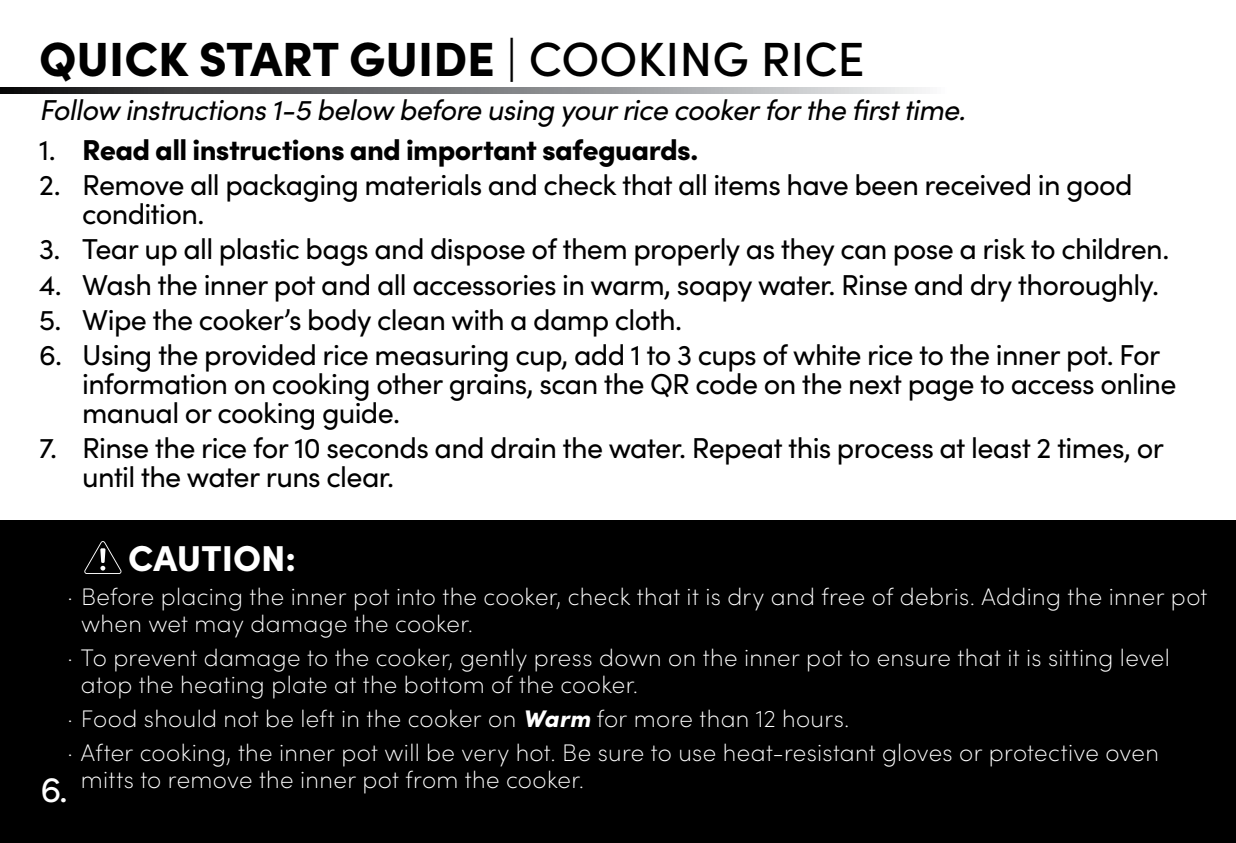
<style>
.page{position:relative;width:1236px;height:843px;background:#fff}
.page>*{position:absolute;margin:0;border:0;box-sizing:border-box;transform-origin:0 0}
.t1{font:900 48px "Sofia Pro";color:#000}
.t2{font:900 36px "Sofia Pro";color:#fff}
.t3{font:36px "Sofia Pro";color:#fff}
.t4{font:28.8px/28.8px "Sofia Pro";letter-spacing:-.025em;color:#000}
.t5{font:italic 28.8px "Sofia Pro";letter-spacing:-.025em;color:#000}
.t6{font:900 28.8px "Sofia Pro";letter-spacing:-.02em;color:#000}
.t7{font:200 24px/27px "Sofia Pro";letter-spacing:.015em;color:#fff}
.s1{font-weight:300}
.s2{font-weight:500}
.s3{font-weight:400}
.s4{font-weight:900;font-style:italic}
</style>
<div class="page">
<div style="left:0;top:521px;width:1236px;height:321px;background:#000"></div>
<svg style="left:0;top:87px;width:926px;height:6px;background:#7c7d7f"></svg>
<svg style="left:84px;top:541px;width:38px;height:33px"></svg>
<div style="left:100px;top:548px;width:5px;height:15px;background:#fff;border-radius:2px"></div>
<h1 class="t1" style="left:39px;top:21px;width:827px">QUICK START GUIDE <span class="s1">|</span> <span class="s2">COOKING RICE</span></h1>
<p class="t5" style="left:39px;top:88px;width:928px">Follow instructions 1-5 below before using your rice cooker for the first time.</p>
<p class="t6" style="left:39px;top:127px;width:661px"><span class="s3">1.</span> Read all instructions and important safeguards.</p>
<p class="t4" style="left:82px;top:169px;width:1052px;text-indent:-43px">2. Remove all packaging materials and check that all items have been received in good condition.</p>
<p class="t4" style="left:39px;top:233px;width:1131px">3. Tear up all plastic bags and dispose of them properly as they can pose a risk to children.</p>
<p class="t4" style="left:39px;top:268px;width:1121px">4. Wash the inner pot and all accessories in warm, soapy water. Rinse and dry thoroughly.</p>
<p class="t4" style="left:39px;top:304px;width:644px">5. Wipe the cooker’s body clean with a damp cloth.</p>
<p class="t4" style="left:82px;top:339px;width:1095px;text-indent:-43px">6. Using the provided rice measuring cup, add 1 to 3 cups of white rice to the inner pot. For information on cooking other grains, scan the QR code on the next page to access online manual or cooking guide.</p>
<p class="t4" style="left:82px;top:432px;width:1083px;text-indent:-43px">7. Rinse the rice for 10 seconds and drain the water. Repeat this process at least 2 times, or until the water runs clear.</p>
<p class="t2" style="left:128px;top:529px;width:169px">CAUTION:</p>
<p class="t7" style="left:81px;top:582px;width:1128px;text-indent:-13px">· Before placing the inner pot into the cooker, check that it is dry and free of debris. Adding the inner pot when wet may damage the cooker.</p>
<p class="t7" style="left:81px;top:643px;width:1090px;text-indent:-13px">· To prevent damage to the cooker, gently press down on the inner pot to ensure that it is sitting level atop the heating plate at the bottom of the cooker.</p>
<p class="t7" style="left:67px;top:700px;width:1093px;line-height:33.6px">· Food should not be left in the cooker on <span class="s4">Warm</span> for more than 12 hours.<br>· After cooking, the inner pot will be very hot. Be sure to use heat-resistant gloves or protective oven</p>
<p class="t7" style="left:81px;top:764px;width:504px">mitts to remove the inner pot from the cooker.</p>
<p class="t3" style="left:40px;top:763px;width:29px">6.</p>
</div>
